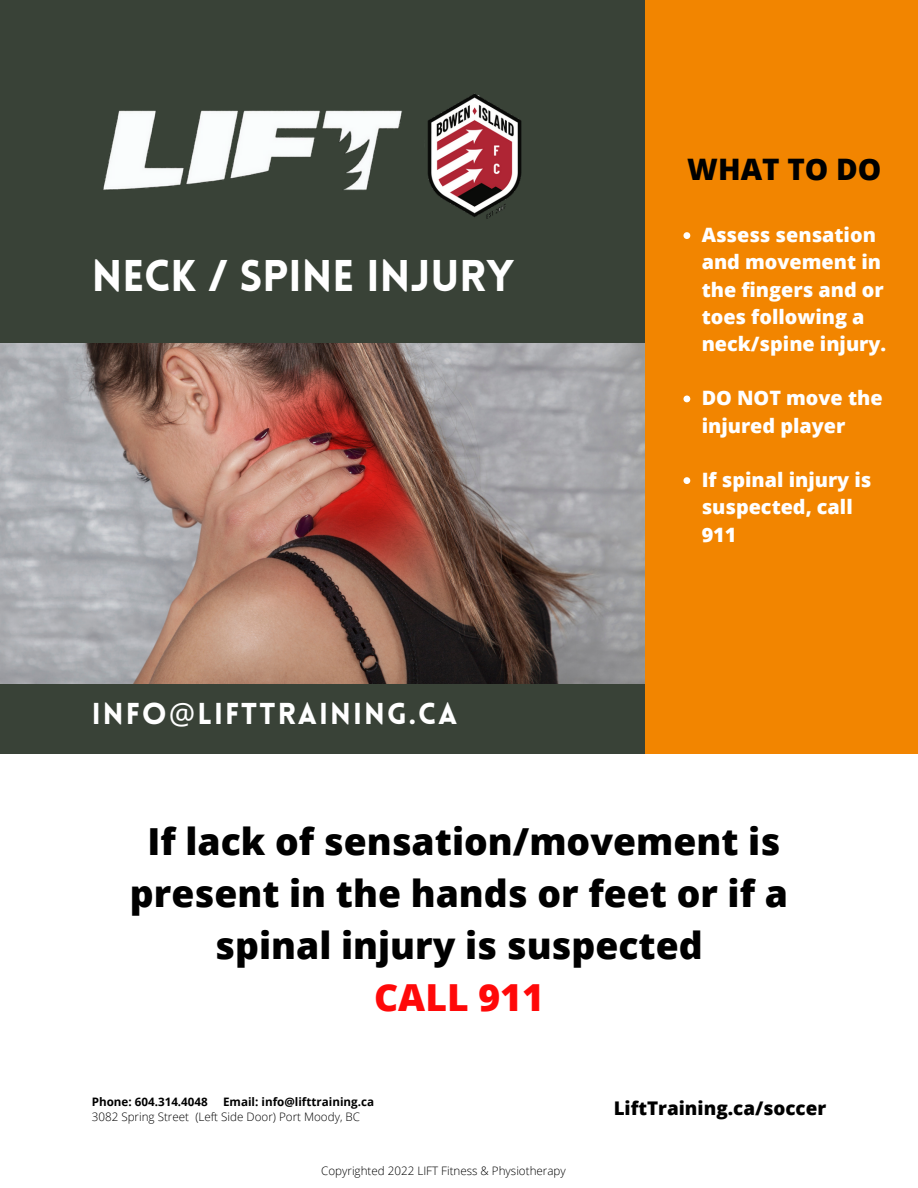
<style>
.page{position:relative;width:918px;height:1188px;background:#394237}
.page>*{position:absolute;margin:0;border:0;box-sizing:border-box;transform-origin:0 0}
.t1{font:900 43.35px "Lovelo";color:#fff}
.t2{font:800 37.2px/51.9px "Open Sans";color:#000;text-align:center}
.t3{font:800 37.2px "Open Sans";color:#ff0909}
.t4{font:900 29.55px "Lovelo";letter-spacing:.07em;color:#fff}
.t5{font:800 29.55px "Open Sans";color:#000}
.t6{font:800 19.8px/27.3px "Open Sans";color:#fff}
.t7{font:800 18.9px "Open Sans";color:#000}
.t8{font:300 11.7px "Open Sans";color:#000}
.t9{font:700 11.7px "Open Sans";color:#000}
.s1{font-family:"Noto Sans";font-weight:400}
</style>
<div class="page">
<img style="left:0;top:344px;width:645px;height:340px">
<div style="left:646px;top:0;width:272px;height:1177px;background:#f28500"></div>
<div style="left:0;top:754px;width:918px;height:434px;background:#fff"></div>
<svg style="left:683px;top:232px;width:7px;height:7px"></svg>
<svg style="left:683px;top:396px;width:7px;height:6px"></svg>
<svg style="left:683px;top:477px;width:7px;height:7px"></svg>
<img style="left:103px;top:110px;width:300px;height:80px">
<img style="left:427px;top:93px;width:95px;height:126px">
<h1 class="t1" style="left:92px;top:258px;width:424px">NECK / SPINE INJURY</h1>
<h3 class="t4" style="left:92px;top:702px;width:367px">INFO<span class="s1">@</span>LIFTTRAINING.CA</h3>
<h3 class="t5" style="left:687px;top:149px;width:196px">WHAT TO DO</h3>
<p class="t6" style="left:702px;top:221px;width:186px">Assess sensation and movement in the fingers and or toes following a neck/spine injury.</p>
<p class="t6" style="left:702px;top:384px;width:182px">DO NOT move the injured player</p>
<p class="t6" style="left:702px;top:466px;width:171px">If spinal injury is suspected, call<br>911</p>
<h2 class="t2" style="left:130px;top:815px;width:660px">If lack of sensation/movement is present in the hands or feet or if a spinal injury is suspected</h2>
<h2 class="t3" style="left:374px;top:971px;width:171px">CALL 911</h2>
<p class="t9" style="left:92px;top:1093px;width:118px">Phone: 604.314.4048</p>
<p class="t9" style="left:223px;top:1093px;width:153px">Email: info@lifttraining.ca</p>
<p class="t8" style="left:92px;top:1109px;width:270px">3082 Spring Street (Left Side Door) Port Moody, BC</p>
<p class="t8" style="left:321px;top:1162px;width:246px">Copyrighted 2022 LIFT Fitness &amp; Physiotherapy</p>
<p class="t7" style="left:614px;top:1094px;width:214px">LiftTraining.ca/soccer</p>
</div>
